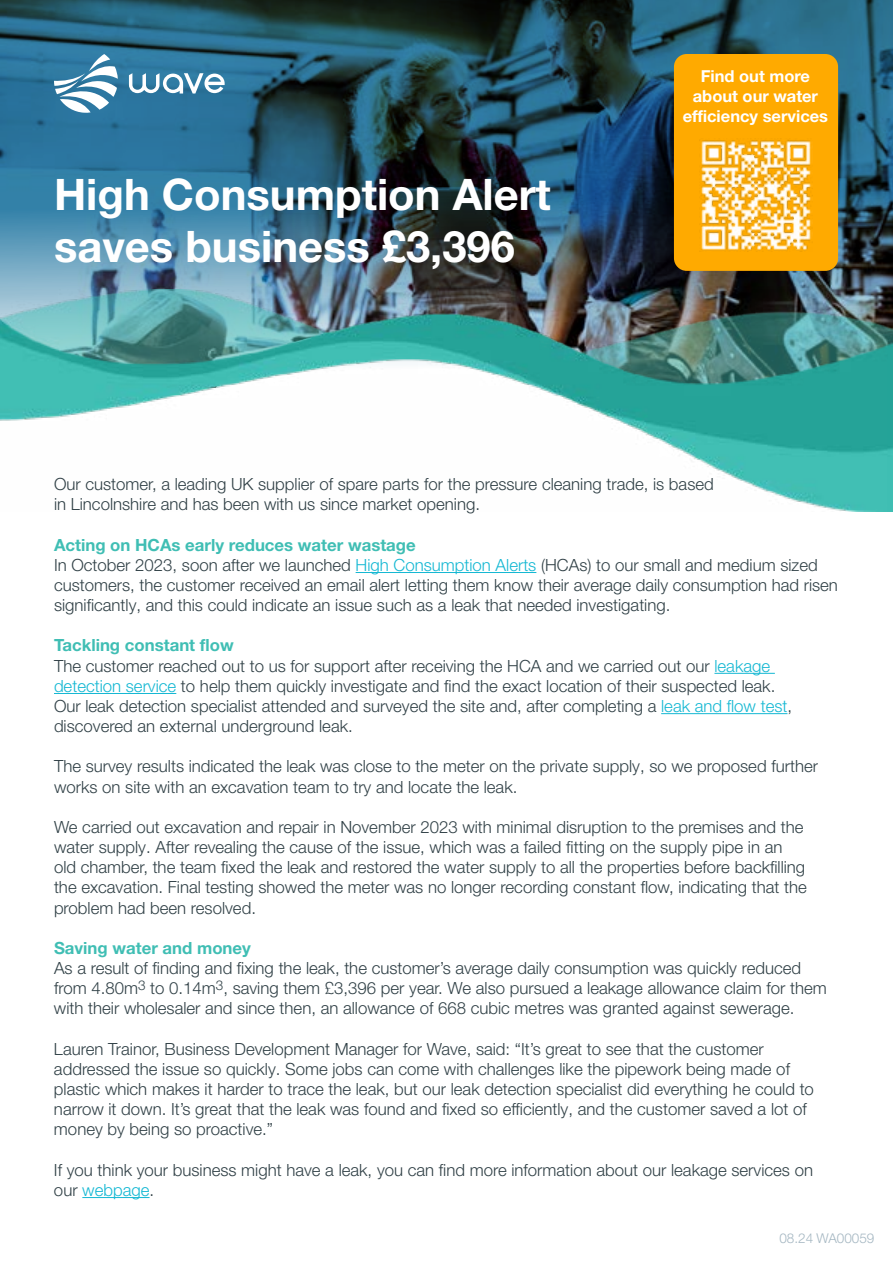
<style>
.page{position:relative;width:893px;height:1263px;background:#fff}
.page>*{position:absolute;margin:0;border:0;box-sizing:border-box;transform-origin:0 0}
.t1{font:700 43.5px/52.2px "Helvetica Neue LT Pro";color:#fff}
.t2{font:300 16.8px/20.1px "Helvetica Neue LT Pro";color:#314147}
.t3{font:700 16.8px "Helvetica Neue LT Pro";color:#40beb4}
.t4{font:700 16.5px/19.8px "Helvetica Neue LT Pro";color:#fff;text-align:center}
.t5{font:300 13.5px "Helvetica Neue LT Pro";color:#a5b7c2}
.s1{font-weight:700;color:#40beb4}
.s2{color:#15b8d3}
</style>
<div class="page">
<img style="left:0;top:0;width:893px;height:289px">
<svg style="left:54px;top:54px;width:64px;height:59px"></svg>
<svg style="left:129px;top:73px;width:96px;height:21px"></svg>
<hr style="left:356px;top:572px;width:180px;height:1px;background:#15b8d3">
<hr style="left:714px;top:673px;width:61px;height:1px;background:#15b8d3">
<hr style="left:54px;top:693px;width:122px;height:1px;background:#15b8d3">
<hr style="left:661px;top:713px;width:126px;height:1px;background:#15b8d3">
<hr style="left:82px;top:1197px;width:68px;height:1px;background:#15b8d3">
<img style="left:0;top:289px;width:893px;height:223px">
<div style="left:674px;top:54px;width:164px;height:217px;background:#fa0;border-radius:13px"></div>
<img style="left:699px;top:138px;width:113px;height:113px">
<h1 class="t1" style="left:54px;top:167px;width:498px">High Consumption Alert saves business £3,396</h1>
<p class="t4" style="left:683px;top:66px;width:147px">Find out more about our water efficiency services</p>
<p class="t2" style="left:54px;top:474px;width:661px">Our customer, a leading UK supplier of spare parts for the pressure cleaning trade, is based in Lincolnshire and has been with us since market opening.</p>
<p class="t2" style="left:54px;top:534px;width:785px"><span class="s1">Acting on HCAs early reduces water wastage<br></span>In October 2023, soon after we launched <span class="s2">High Consumption Alerts</span> (HCAs) to our small and medium sized customers, the customer received an email alert letting them know their average daily consumption had risen significantly, and this could indicate an issue such as a leak that needed investigating.</p>
<p class="t2" style="left:54px;top:635px;width:740px"><span class="s1">Tackling constant flow<br></span>The customer reached out to us for support after receiving the HCA and we carried out our <span class="s2">leakage detection service</span> to help them quickly investigate and find the exact location of their suspected leak.<br>Our leak detection specialist attended and surveyed the site and, after completing a <span class="s2">leak and flow test</span>, discovered an external underground leak.</p>
<p class="t2" style="left:54px;top:756px;width:765px">The survey results indicated the leak was close to the meter on the private supply, so we proposed further works on site with an excavation team to try and locate the leak.</p>
<p class="t2" style="left:54px;top:816px;width:754px">We carried out excavation and repair in November 2023 with minimal disruption to the premises and the water supply. After revealing the cause of the issue, which was a failed fitting on the supply pipe in an old chamber, the team fixed the leak and restored the water supply to all the properties before backfilling the excavation. Final testing showed the meter was no longer recording constant flow, indicating that the problem had been resolved.</p>
<p class="t3" style="left:54px;top:937px;width:198px">Saving water and money</p>
<p class="t2" style="left:54px;top:958px;width:774px">As a result of finding and fixing the leak, the customer’s average daily consumption was quickly reduced from 4.80m<sup>3</sup> to 0.14m<sup>3</sup>, saving them £3,396 per year. We also pursued a leakage allowance claim for them with their wholesaler and since then, an allowance of 668 cubic metres was granted against sewerage.</p>
<p class="t2" style="left:54px;top:1038px;width:761px">Lauren Trainor, Business Development Manager for Wave, said: “It’s great to see that the customer addressed the issue so quickly. Some jobs can come with challenges like the pipework being made of plastic which makes it harder to trace the leak, but our leak detection specialist did everything he could to narrow it down. It’s great that the leak was found and fixed so efficiently, and the customer saved a lot of money by being so proactive.”</p>
<p class="t2" style="left:54px;top:1159px;width:760px">If you think your business might have a leak, you can find more information about our leakage services on our <span class="s2">webpage</span>.</p>
<p class="t5" style="left:779px;top:1230px;width:97px">08.24 WA00059</p>
</div>
